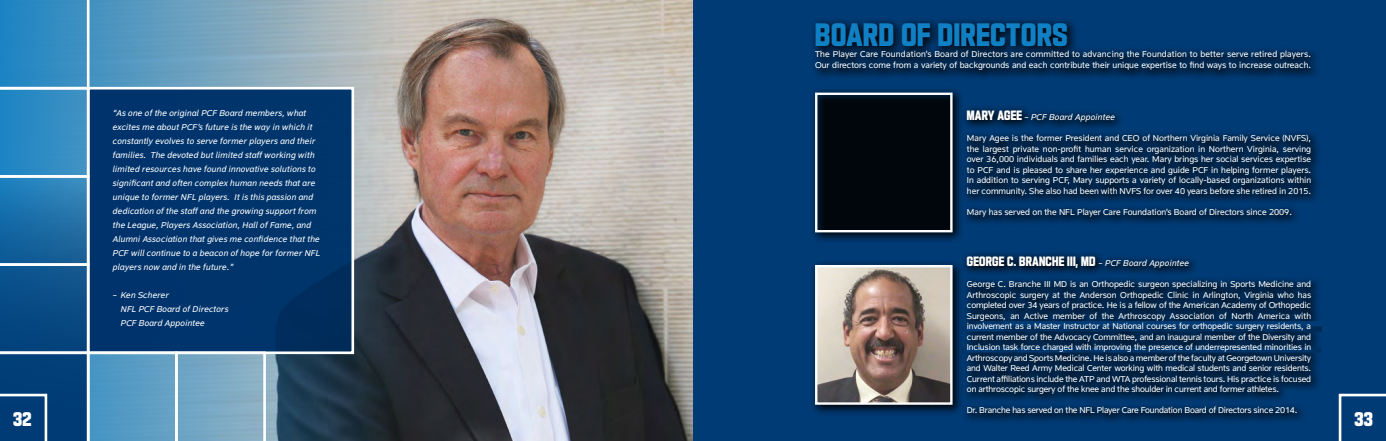
<style>
.page{position:relative;width:1386px;height:441px;background:#fff}
.page>*{position:absolute;margin:0;border:0;box-sizing:border-box;transform-origin:0 0}
.t1{font:700 31.5px "All Pro Display A";letter-spacing:.025em;color:#1080c4}
.t2{font:900 19.25px "All Pro Display A";color:#fff}
.t3{font:700 13.12px "All Pro Display A";letter-spacing:.02em;color:#fff}
.t4{font:8.75px/10.5px "All Pro Stats Regular";color:#fff;text-align:justify}
.t5{font:8.75px/14px "All Pro Stats Italic";color:#fff}
.t6{font:8.75px "All Pro Stats Regular";letter-spacing:-.02em;color:#fff}
.s1{font-family:"All Pro Display A";font-weight:700;font-size:13.12px}
.s2{font-family:"All Pro Stats Italic";font-weight:400;font-size:8.75px}
</style>
<div class="page">
<img style="left:410px;top:0;width:283px;height:441px">
<svg style="left:266px;top:0;width:144px;height:441px"></svg>
<div style="left:693px;top:0;width:693px;height:441px;background:#003b75"></div>
<div style="left:88px;top:88px;width:265px;height:265px;background:linear-gradient(to bottom,#003870,#002f60)"></div>
<div style="left:87px;top:87px;width:267px;height:267px;border:3px solid #fff"></div>
<svg style="left:1339px;top:394px;width:47px;height:47px"></svg>
<svg style="left:0;top:0;width:266px;height:441px"></svg>
<div style="left:810px;top:17px;width:511px;height:64px;background:#000;opacity:.9"></div>
<div style="left:961px;top:104px;width:361px;height:123px;background:#000;opacity:.9"></div>
<div style="left:961px;top:250px;width:361px;height:176px;background:#000;opacity:.9"></div>
<div style="left:809px;top:87px;width:155px;height:156px;background:#000;opacity:.9"></div>
<img style="left:818px;top:96px;width:132px;height:133px">
<div style="left:815px;top:93px;width:138px;height:139px;border:2px solid #fff"></div>
<div style="left:809px;top:259px;width:155px;height:157px;background:#000;opacity:.9"></div>
<img style="left:818px;top:268px;width:132px;height:134px">
<div style="left:815px;top:265px;width:138px;height:140px;border:2px solid #fff"></div>
<h1 class="t1" style="left:815px;top:17px;width:254px">BOARD OF DIRECTORS</h1>
<p class="t4" style="left:815px;top:48px;width:498px;line-height:11.4px">The Player Care Foundation’s Board of Directors are committed to advancing the Foundation to better serve retired players.<br>Our directors come from a variety of backgrounds and each contribute their unique expertise to find ways to increase outreach.</p>
<p class="t5" style="left:113px;top:106px;width:209px">“As one of the original PCF Board members, what excites me about PCF’s future is the way in which it constantly evolves to serve former players and their families. The devoted but limited staff working with limited resources have found innovative solutions to significant and often complex human needs that are unique to former NFL players. It is this passion and dedication of the staff and the growing support from the League, Players Association, Hall of Fame, and Alumni Association that gives me confidence that the PCF will continue to a beacon of hope for former NFL players now and in the future.”</p>
<p class="t5" style="left:121px;top:288px;width:109px;text-indent:-8px">– Ken Scherer<br>NFL PCF Board of Directors<br>PCF Board Appointee</p>
<p class="t5" style="left:967px;top:110px;width:150px"><span class="s1">MARY AGEE</span> – PCF Board Appointee</p>
<p class="t4" style="left:967px;top:133px;width:346px">Mary Agee is the former President and CEO of Northern Virginia Family Service (NVFS), the largest private non-profit human service organization in Northern Virginia, serving over 36,000 individuals and families each year. Mary brings her social services expertise to PCF and is pleased to share her experience and guide PCF in helping former players.<br>In addition to serving PCF, Mary supports a variety of locally-based organizations within her community. She also had been with NVFS for over 40 years before she retired in 2015.</p>
<p class="t4" style="left:967px;top:206px;width:327px">Mary has served on the NFL Player Care Foundation’s Board of Directors since 2009.</p>
<h3 class="t3" style="left:967px;top:254px;width:224px">GEORGE C. BRANCHE III, MD <span class="s2">– PCF Board Appointee</span></h3>
<p class="t4" style="left:967px;top:279px;width:346px">George C. Branche III MD is an Orthopedic surgeon specializing in Sports Medicine and Arthroscopic surgery at the Anderson Orthopedic Clinic in Arlington, Virginia who has completed over 34 years of practice. He is a fellow of the American Academy of Orthopedic Surgeons, an Active member of the Arthroscopy Association of North America with involvement as a Master Instructor at National courses for orthopedic surgery residents, a current member of the Advocacy Committee, and an inaugural member of the Diversity and Inclusion task force charged with improving the presence of underrepresented minorities in Arthroscopy and Sports Medicine. He is also a member of the faculty at Georgetown University and Walter Reed Army Medical Center working with medical students and senior residents.<br>Current affiliations include the ATP and WTA professional tennis tours. His practice is focused on arthroscopic surgery of the knee and the shoulder in current and former athletes.</p>
<p class="t6" style="left:967px;top:405px;width:332px">Dr. Branche has served on the NFL Player Care Foundation Board of Directors since 2014.</p>
<h2 class="t2" style="left:13px;top:408px;width:20px">32</h2>
<h2 class="t2" style="left:1354px;top:408px;width:20px">33</h2>
</div>
